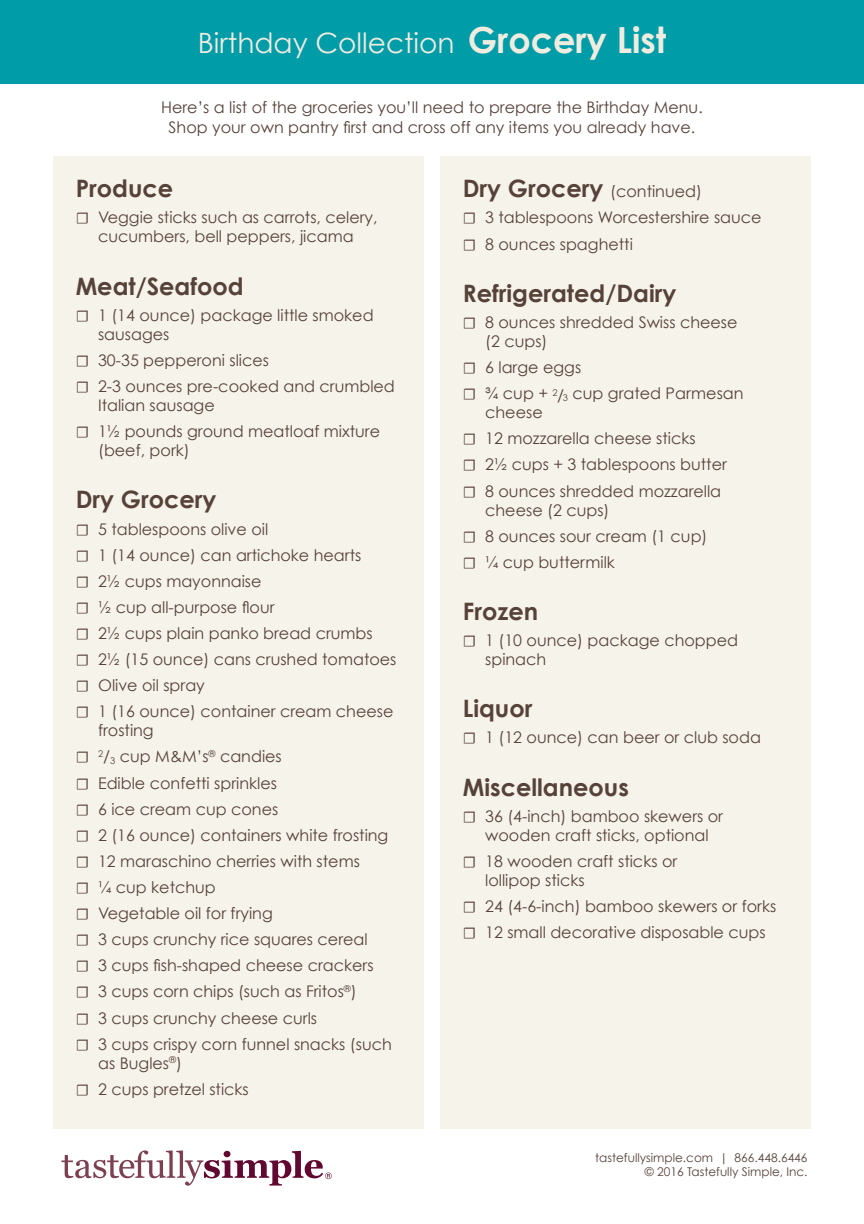
<style>
.page{position:relative;width:864px;height:1224px;background:#fff}
.page>*{position:absolute;margin:0;border:0;box-sizing:border-box;transform-origin:0 0}
.t1{font:28px "Century Gothic";color:#f1ece0}
.t2{font:700 24px "Century Gothic";color:#564239}
.t3{font:16px/19px "Century Gothic";color:#564239}
.t4{font:12px/14.4px "Century Gothic";color:#564239;text-align:right}
.s1{font-weight:700;font-size:36px}
.s2{font-family:"Minion Pro"}
.s3{font-weight:700;font-size:24px}
</style>
<div class="page">
<div style="left:0;top:0;width:864px;height:83px;background:#009ca8"></div>
<div style="left:53px;top:157px;width:371px;height:972px;background:#f6f3eb"></div>
<div style="left:440px;top:157px;width:371px;height:972px;background:#f6f3eb"></div>
<svg style="left:62px;top:1150px;width:270px;height:36px"></svg>
<p class="t1" style="left:198px;top:26px;width:470px">Birthday Collection <span class="s1">Grocery List</span></p>
<p class="t3" style="left:161px;top:98px;width:543px;text-align:center">Here’s a list of the groceries you’ll need to prepare the Birthday Menu.<br>Shop your own pantry first and cross off any items you already have.</p>
<p class="t2" style="left:76px;top:174px;width:99px">Produce</p>
<p class="t3" style="left:76px;top:208px;width:303px;text-align:center"><span class="s2">☐</span> Veggie sticks such as carrots, celery, cucumbers, bell peppers, jicama</p>
<p class="t2" style="left:76px;top:271px;width:169px">Meat/Seafood</p>
<p class="t3" style="left:98px;top:305px;width:277px;text-indent:-22px"><span class="s2">☐</span> 1 (14 ounce) package little smoked sausages</p>
<p class="t3" style="left:76px;top:350px;width:195px"><span class="s2">☐</span> 30-35 pepperoni slices</p>
<p class="t3" style="left:98px;top:377px;width:298px;text-indent:-22px"><span class="s2">☐</span> 2-3 ounces pre-cooked and crumbled<br>Italian sausage</p>
<p class="t3" style="left:98px;top:422px;width:283px;text-indent:-22px"><span class="s2">☐</span> 1½ pounds ground meatloaf mixture (beef, pork)</p>
<p class="t2" style="left:76px;top:485px;width:142px">Dry Grocery</p>
<p class="t3" style="left:76px;top:519px;width:194px"><span class="s2">☐</span> 5 tablespoons olive oil</p>
<p class="t3" style="left:76px;top:545px;width:287px"><span class="s2">☐</span> 1 (14 ounce) can artichoke hearts</p>
<p class="t3" style="left:76px;top:571px;width:187px"><span class="s2">☐</span> 2½ cups mayonnaise</p>
<p class="t3" style="left:76px;top:597px;width:200px"><span class="s2">☐</span> ½ cup all-purpose flour</p>
<p class="t3" style="left:76px;top:623px;width:299px"><span class="s2">☐</span> 2½ cups plain panko bread crumbs</p>
<p class="t3" style="left:76px;top:650px;width:322px"><span class="s2">☐</span> 2½ (15 ounce) cans crushed tomatoes</p>
<p class="t3" style="left:76px;top:676px;width:131px"><span class="s2">☐</span> Olive oil spray</p>
<p class="t3" style="left:98px;top:702px;width:297px;text-indent:-22px"><span class="s2">☐</span> 1 (16 ounce) container cream cheese frosting</p>
<p class="t3" style="left:76px;top:747px;width:208px"><span class="s2">☐</span> <sup>2</sup>/<sub>3</sub> cup M&amp;M’s<sup>®</sup> candies</p>
<p class="t3" style="left:76px;top:773px;width:203px"><span class="s2">☐</span> Edible confetti sprinkles</p>
<p class="t3" style="left:76px;top:799px;width:204px"><span class="s2">☐</span> 6 ice cream cup cones</p>
<p class="t3" style="left:76px;top:825px;width:314px"><span class="s2">☐</span> 2 (16 ounce) containers white frosting</p>
<p class="t3" style="left:76px;top:851px;width:286px"><span class="s2">☐</span> 12 maraschino cherries with stems</p>
<p class="t3" style="left:76px;top:877px;width:142px"><span class="s2">☐</span> ¼ cup ketchup</p>
<p class="t3" style="left:76px;top:904px;width:199px"><span class="s2">☐</span> Vegetable oil for frying</p>
<p class="t3" style="left:76px;top:930px;width:293px"><span class="s2">☐</span> 3 cups crunchy rice squares cereal</p>
<p class="t3" style="left:76px;top:956px;width:299px"><span class="s2">☐</span> 3 cups fish-shaped cheese crackers</p>
<p class="t3" style="left:76px;top:982px;width:283px"><span class="s2">☐</span> 3 cups corn chips (such as Fritos<sup>®</sup>)</p>
<p class="t3" style="left:76px;top:1008px;width:243px"><span class="s2">☐</span> 3 cups crunchy cheese curls</p>
<p class="t3" style="left:98px;top:1034px;width:295px;text-indent:-22px"><span class="s2">☐</span> 3 cups crispy corn funnel snacks (such as Bugles<sup>®</sup>)</p>
<p class="t3" style="left:76px;top:1079px;width:175px"><span class="s2">☐</span> 2 cups pretzel sticks</p>
<p class="t3" style="left:463px;top:182px;width:241px"><span class="s3">Dry Grocery</span> (continued)</p>
<p class="t3" style="left:463px;top:208px;width:300px"><span class="s2">☐</span> 3 tablespoons Worcestershire sauce</p>
<p class="t3" style="left:463px;top:234px;width:172px"><span class="s2">☐</span> 8 ounces spaghetti</p>
<p class="t2" style="left:463px;top:278px;width:215px">Refrigerated/Dairy</p>
<p class="t3" style="left:485px;top:312px;width:254px;text-indent:-22px"><span class="s2">☐</span> 8 ounces shredded Swiss cheese (2 cups)</p>
<p class="t3" style="left:463px;top:358px;width:120px"><span class="s2">☐</span> 6 large eggs</p>
<p class="t3" style="left:485px;top:384px;width:260px;text-indent:-22px"><span class="s2">☐</span> ¾ cup + <sup>2</sup>/<sub>3</sub> cup grated Parmesan cheese</p>
<p class="t3" style="left:463px;top:429px;width:234px"><span class="s2">☐</span> 12 mozzarella cheese sticks</p>
<p class="t3" style="left:463px;top:455px;width:266px"><span class="s2">☐</span> 2½ cups + 3 tablespoons butter</p>
<p class="t3" style="left:485px;top:481px;width:237px;text-indent:-22px"><span class="s2">☐</span> 8 ounces shredded mozzarella cheese (2 cups)</p>
<p class="t3" style="left:463px;top:526px;width:246px"><span class="s2">☐</span> 8 ounces sour cream (1 cup)</p>
<p class="t3" style="left:463px;top:552px;width:154px"><span class="s2">☐</span> ¼ cup buttermilk</p>
<p class="t2" style="left:463px;top:596px;width:77px">Frozen</p>
<p class="t3" style="left:485px;top:631px;width:254px;text-indent:-22px"><span class="s2">☐</span> 1 (10 ounce) package chopped spinach</p>
<p class="t2" style="left:463px;top:694px;width:71px">Liquor</p>
<p class="t3" style="left:463px;top:728px;width:300px"><span class="s2">☐</span> 1 (12 ounce) can beer or club soda</p>
<p class="t2" style="left:463px;top:772px;width:168px">Miscellaneous</p>
<p class="t3" style="left:463px;top:806px;width:262px;text-align:center"><span class="s2">☐</span> 36 (4-inch) bamboo skewers or wooden craft sticks, optional</p>
<p class="t3" style="left:485px;top:851px;width:194px;text-indent:-22px"><span class="s2">☐</span> 18 wooden craft sticks or lollipop sticks</p>
<p class="t3" style="left:463px;top:896px;width:315px"><span class="s2">☐</span> 24 (4-6-inch) bamboo skewers or forks</p>
<p class="t3" style="left:463px;top:923px;width:304px"><span class="s2">☐</span> 12 small decorative disposable cups</p>
<p class="t4" style="left:595px;top:1150px;width:214px">tastefullysimple.com | 866.448.6446 © 2016 Tastefully Simple, Inc.</p>
</div>
